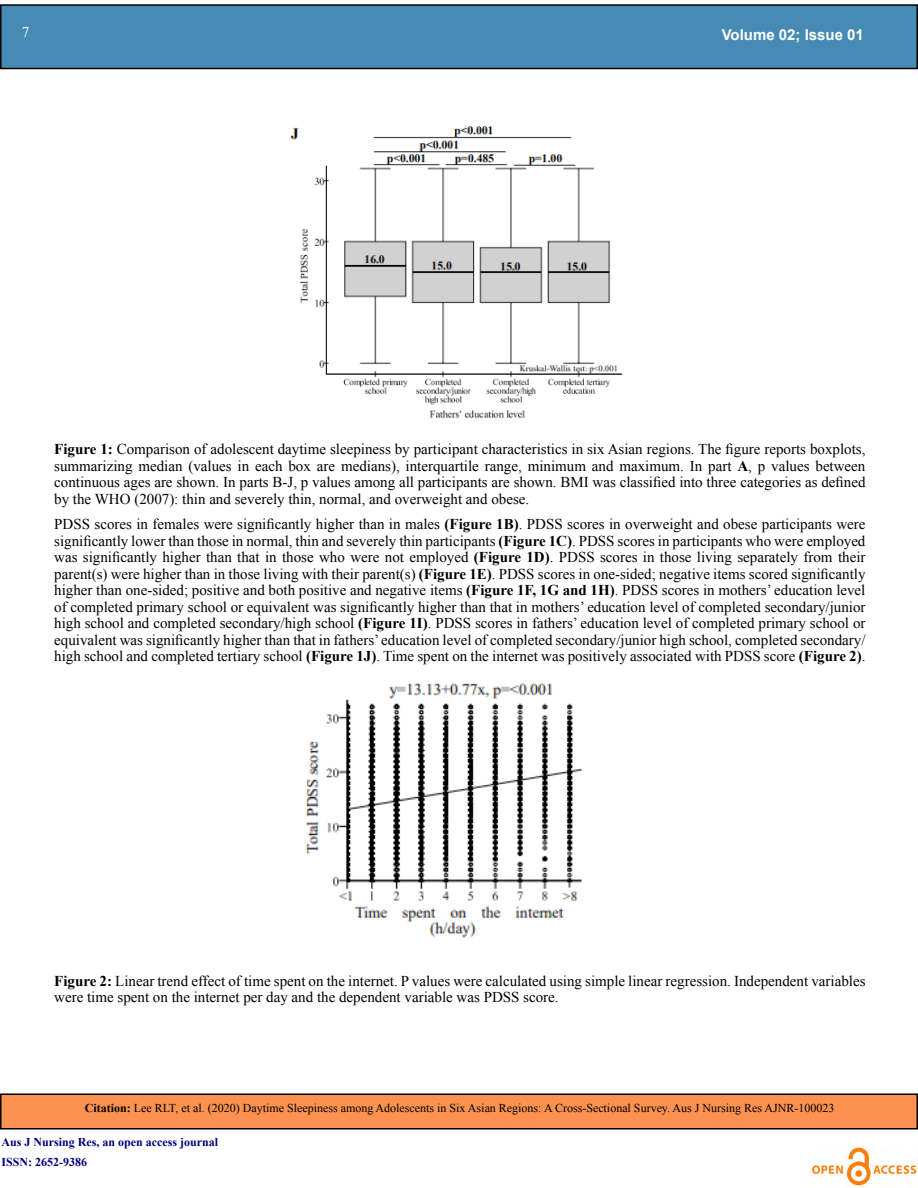
<style>
.page{position:relative;width:918px;height:1188px;background:#fff}
.page>*{position:absolute;margin:0;border:0;box-sizing:border-box;transform-origin:0 0}
.t1{font:15px/16.5px "Times New Roman";color:#000;text-align:justify}
.t2{font:700 15px "Arial";color:#fff}
.t3{font:15px "Times New Roman";color:#fff}
.t4{font:12px "Times New Roman";color:#000}
.t5{font:700 12px/20.4px "Times New Roman";color:#000080}
.s1{font-weight:700}
</style>
<div class="page">
<div style="left:1px;top:1094px;width:916px;height:35px;background:#fb9250"></div>
<div style="left:0;top:1094px;width:918px;height:36px;border:2px solid #000"></div>
<div style="left:1px;top:5px;width:916px;height:64px;background:#468bb4"></div>
<div style="left:0;top:4px;width:918px;height:65px;border:2px solid #000"></div>
<img style="left:811px;top:1146px;width:107px;height:42px">
<img style="left:290px;top:126px;width:332px;height:293px">
<img style="left:305px;top:682px;width:277px;height:256px">
<p class="t3" style="left:22px;top:21px;width:9px">7</p>
<p class="t2" style="left:722px;top:24px;width:144px">Volume 02; Issue 01</p>
<p class="t1" style="left:54px;top:441px;width:813px"><span class="s1">Figure 1:</span> Comparison of adolescent daytime sleepiness by participant characteristics in six Asian regions. The figure reports boxplots, summarizing median (values in each box are medians), interquartile range, minimum and maximum. In part <span class="s1">A</span>, p values between continuous ages are shown. In parts B-J, p values among all participants are shown. BMI was classified into three categories as defined by the WHO (2007): thin and severely thin, normal, and overweight and obese.</p>
<p class="t1" style="left:54px;top:516px;width:813px">PDSS scores in females were significantly higher than in males <span class="s1">(Figure 1B)</span>. PDSS scores in overweight and obese participants were significantly lower than those in normal, thin and severely thin participants <span class="s1">(Figure 1C)</span>. PDSS scores in participants who were employed was significantly higher than that in those who were not employed <span class="s1">(Figure 1D)</span>. PDSS scores in those living separately from their parent(s) were higher than in those living with their parent(s) <span class="s1">(Figure 1E)</span>. PDSS scores in one-sided; negative items scored significantly higher than one-sided; positive and both positive and negative items <span class="s1">(Figure 1F, 1G and 1H)</span>. PDSS scores in mothers’ education level of completed primary school or equivalent was significantly higher than that in mothers’ education level of completed secondary/junior high school and completed secondary/high school <span class="s1">(Figure 1I)</span>. PDSS scores in fathers’ education level of completed primary school or equivalent was significantly higher than that in fathers’ education level of completed secondary/junior high school, completed secondary/ high school and completed tertiary school <span class="s1">(Figure 1J)</span>. Time spent on the internet was positively associated with PDSS score <span class="s1">(Figure 2)</span>.</p>
<p class="t1" style="left:54px;top:972px;width:813px"><span class="s1">Figure 2:</span> Linear trend effect of time spent on the internet. P values were calculated using simple linear regression. Independent variables were time spent on the internet per day and the dependent variable was PDSS score.</p>
<p class="t4" style="left:85px;top:1100px;width:751px"><span class="s1">Citation:</span> Lee RLT, et al. (2020) Daytime Sleepiness among Adolescents in Six Asian Regions: A Cross-Sectional Survey. Aus J Nursing Res AJNR-100023</p>
<p class="t5" style="left:2px;top:1131px;width:218px">Aus J Nursing Res, an open access journal<br>ISSN: 2652-9386</p>
</div>
